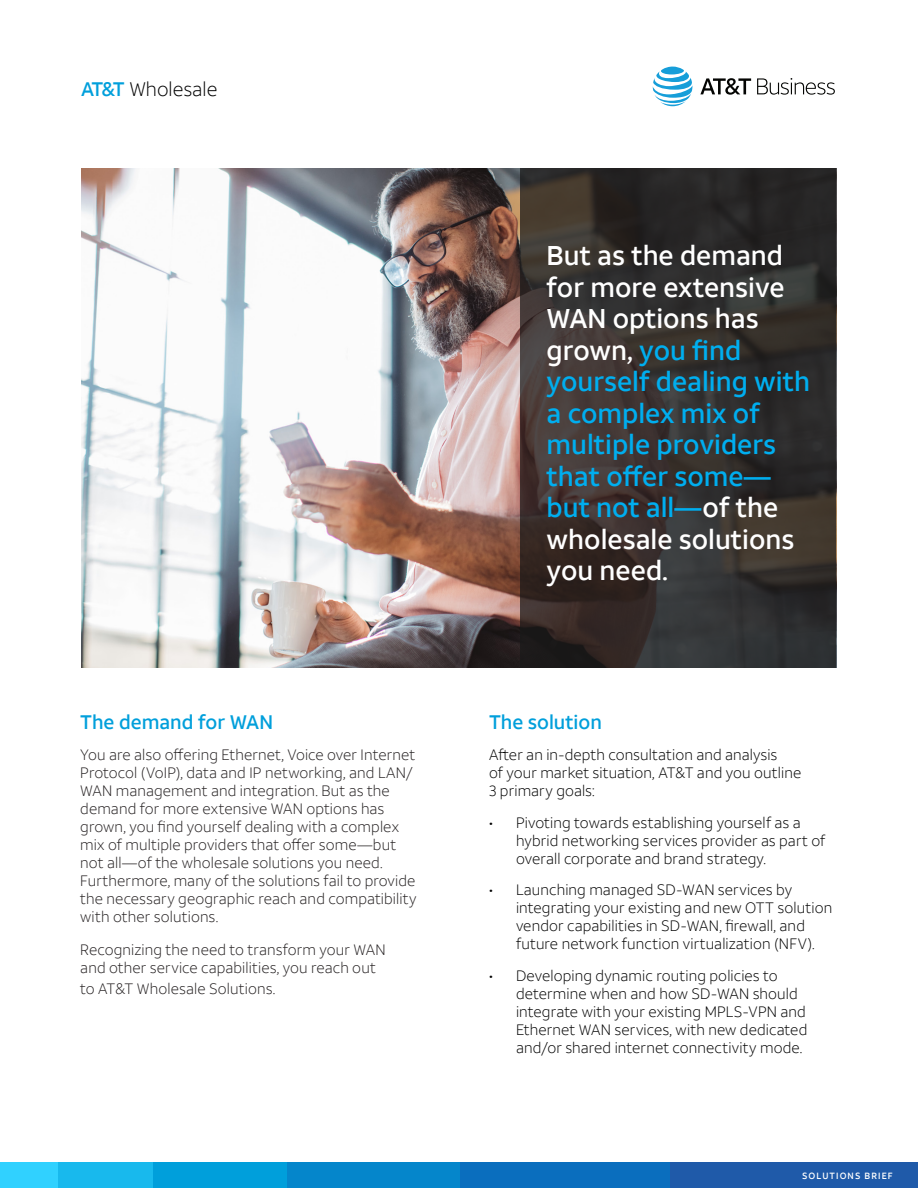
<style>
.page{position:relative;width:918px;height:1188px;background:#fff}
.page>*{position:absolute;margin:0;border:0;box-sizing:border-box;transform-origin:0 0}
.t1{font:500 27px/31.5px "ATT Aleck Sans";color:#fff}
.Subhead{font:500 19.5px "ATT Aleck Sans";color:#009fdb}
.Callout{font:300 19.5px "ATT Aleck Sans";color:#000}
.t2{font:300 15px/18px "ATT Aleck Sans";letter-spacing:.01em;color:#000}
.t3{font:300 15px/18px "ATT Aleck Sans";letter-spacing:.01em;color:#231f20}
.t4{font:500 9px "ATT Aleck Sans";letter-spacing:.12em;color:#fff}
.s1{font-weight:500;color:#009fdb}
.s2{color:#00aeef}
</style>
<div class="page">
<svg style="left:653px;top:67px;width:39px;height:39px"></svg>
<svg style="left:700px;top:78px;width:51px;height:17px"></svg>
<svg style="left:757px;top:78px;width:78px;height:17px"></svg>
<div style="left:669px;top:1163px;width:249px;height:25px;background:#1f5aa9"></div>
<div style="left:459px;top:1163px;width:211px;height:25px;background:#0a6ebe"></div>
<div style="left:287px;top:1163px;width:172px;height:25px;background:#0586cb"></div>
<div style="left:153px;top:1163px;width:134px;height:25px;background:#009fdb"></div>
<div style="left:57px;top:1163px;width:96px;height:25px;background:#18b9ed"></div>
<div style="left:0;top:1162px;width:57px;height:26px;background:#30d1ff"></div>
<img style="left:81px;top:168px;width:440px;height:499px">
<svg style="left:521px;top:168px;width:315px;height:499px;background:#342f2d"></svg>
<p class="Callout" style="left:81px;top:77px;width:138px"><span class="s1">AT&amp;T</span> Wholesale</p>
<p class="Subhead" style="left:80px;top:709px;width:194px">The demand for WAN</p>
<p class="t3" style="left:80px;top:746px;width:338px">You are also offering Ethernet, Voice over Internet Protocol (VoIP), data and IP networking, and LAN/ WAN management and integration. But as the demand for more extensive WAN options has grown, you find yourself dealing with a complex mix of multiple providers that offer some—but not all—of the wholesale solutions you need.<br>Furthermore, many of the solutions fail to provide the necessary geographic reach and compatibility with other solutions.</p>
<p class="t3" style="left:80px;top:941px;width:307px">Recognizing the need to transform your WAN and other service capabilities, you reach out</p>
<p class="t3" style="left:80px;top:980px;width:197px">to AT&amp;T Wholesale Solutions.</p>
<p class="t1" style="left:547px;top:240px;width:265px">But as the demand for more extensive<br>WAN options has grown, <span class="s2">you find yourself dealing with a complex mix of multiple providers that offer some— but not all—</span>of the wholesale solutions you need.</p>
<p class="Subhead" style="left:489px;top:709px;width:114px">The solution</p>
<p class="t2" style="left:489px;top:746px;width:314px">After an in-depth consultation and analysis<br>of your market situation, AT&amp;T and you outline<br>3 primary goals:</p>
<p class="t2" style="left:516px;top:813px;width:311px;text-indent:-27px">• Pivoting towards establishing yourself as a hybrid networking services provider as part of overall corporate and brand strategy.</p>
<p class="t2" style="left:516px;top:881px;width:318px;text-indent:-27px">• Launching managed SD-WAN services by integrating your existing and new OTT solution vendor capabilities in SD-WAN, firewall, and future network function virtualization (NFV).</p>
<p class="t2" style="left:516px;top:966px;width:293px;text-indent:-27px">• Developing dynamic routing policies to determine when and how SD-WAN should integrate with your existing MPLS-VPN and Ethernet WAN services, with new dedicated and/or shared internet connectivity mode.</p>
<p class="t4" style="left:802px;top:1170px;width:92px">SOLUTIONS BRIEF</p>
</div>
